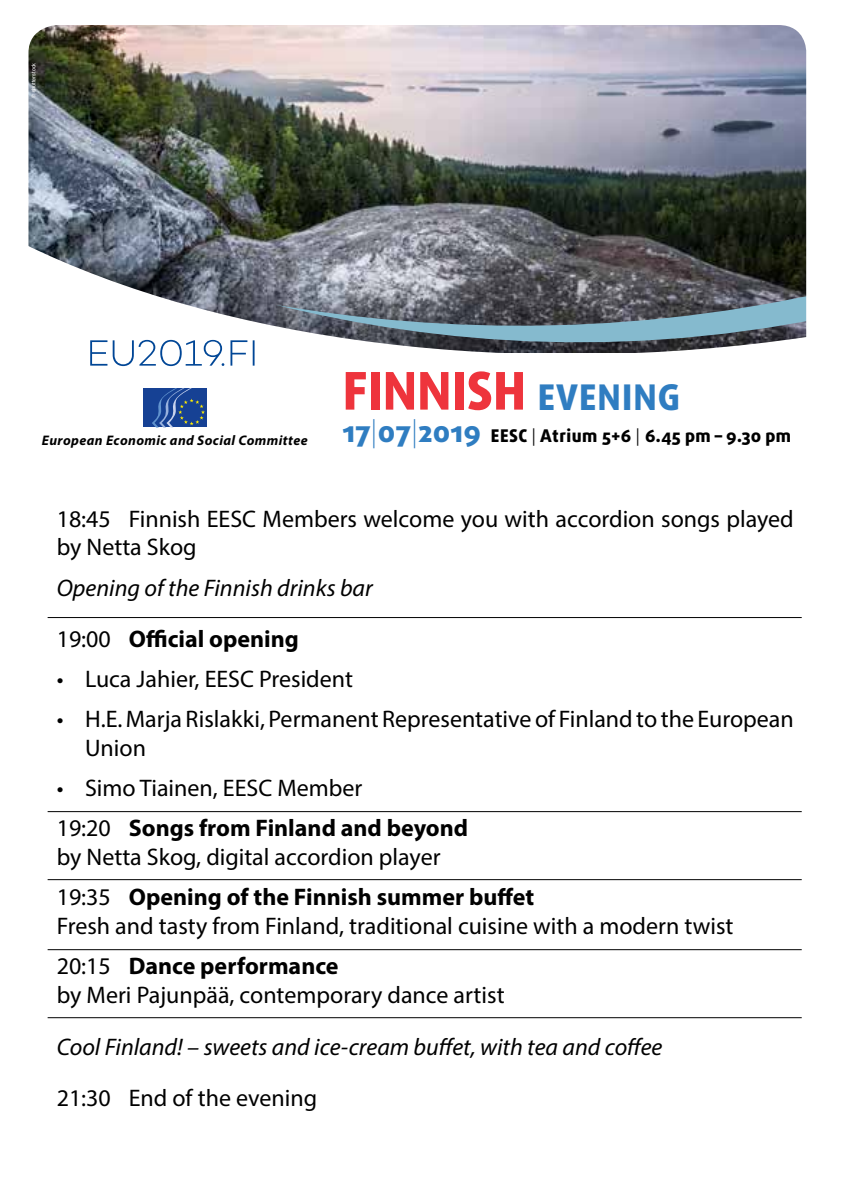
<style>
.page{position:relative;width:842px;height:1191px;background:#fff}
.page>*{position:absolute;margin:0;border:0;box-sizing:border-box;transform-origin:0 0}
.t1{font:800 51.8px "Daxline Pro";color:#ee343c}
.t2{font:24px/40.2px "Myriad Pro";color:#000}
.t3{font:italic 24px/51.4px "Myriad Pro";color:#000}
.t4{font:800 17.4px "Daxline Pro";letter-spacing:.02em;color:#000}
.t5{font:italic 700 13.8px "Myriad Pro";letter-spacing:.03em;color:#000}
.t6{font:5.4px "Helvetica";color:#fff}
.s1{font-size:35.2px;color:#2f7dc1}
.s2{font-size:29.2px;color:#2f7dc1}
.s3{font-weight:100;font-size:29.2px;color:#2f7dc1}
.s4{font-weight:300}
.s5{font-style:normal}
.s6{font-weight:700;font-style:normal}
.s7{font-weight:700}
</style>
<div class="page">
<img style="left:28px;top:25px;width:779px;height:342px">
<div style="left:143px;top:388px;width:64px;height:39px;background:#164194"></div>
<svg style="left:152px;top:388px;width:53px;height:39px"></svg>
<hr style="left:48px;top:1017px;width:754px;height:1px;background:#000">
<hr style="left:48px;top:617px;width:754px;height:1px;background:#000">
<hr style="left:48px;top:811px;width:754px;height:1px;background:#000">
<hr style="left:48px;top:879px;width:754px;height:1px;background:#000">
<hr style="left:48px;top:949px;width:754px;height:1px;background:#000">
<svg style="left:90px;top:340px;width:165px;height:26px"></svg>
<p class="t6" style="left:29px;top:98px;width:36px;rotate:-90deg">© shutterstock</p>
<p class="t5" style="left:42px;top:431px;width:267px">European Economic and Social Committee</p>
<h1 class="t1" style="left:343px;top:356px;width:339px">FINNISH <span class="s1">EVENING</span></h1>
<p class="t4" style="left:342px;top:424px;width:450px"><span class="s2">17</span><span class="s3">|</span><span class="s2">07</span><span class="s3">|</span><span class="s2">2019</span> EESC <span class="s4">|</span> Atrium 5+6 <span class="s4">|</span> 6.45 pm – 9.30 pm</p>
<p class="t2" style="left:57px;top:504px;width:739px;line-height:28.8px">18:45 Finnish EESC Members welcome you with accordion songs played by Netta Skog</p>
<p class="t3" style="left:57px;top:561px;width:318px">Opening of the Finnish drinks bar<br><span class="s5">19:00</span> <span class="s6">Official opening</span></p>
<p class="t2" style="left:57px;top:658px;width:298px">• Luca Jahier, EESC President</p>
<p class="t2" style="left:85px;top:704px;width:710px;line-height:28.8px;text-indent:-28px">• H.E. Marja Rislakki, Permanent Representative of Finland to the European<br>Union</p>
<p class="t2" style="left:57px;top:767px;width:413px">• Simo Tiainen, EESC Member<br>19:20 <span class="s7">Songs from Finland and beyond</span></p>
<p class="t2" style="left:57px;top:836px;width:479px">by Netta Skog, digital accordion player<br>19:35 <span class="s7">Opening of the Finnish summer buffet</span></p>
<p class="t2" style="left:57px;top:905px;width:678px">Fresh and tasty from Finland, traditional cuisine with a modern twist<br>20:15 <span class="s7">Dance performance</span></p>
<p class="t2" style="left:57px;top:974px;width:449px">by Meri Pajunpää, contemporary dance artist</p>
<p class="t3" style="left:57px;top:1020px;width:607px">Cool Finland! – sweets and ice-cream buffet, with tea and coffee</p>
<p class="t2" style="left:57px;top:1077px;width:262px">21:30 End of the evening</p>
</div>
